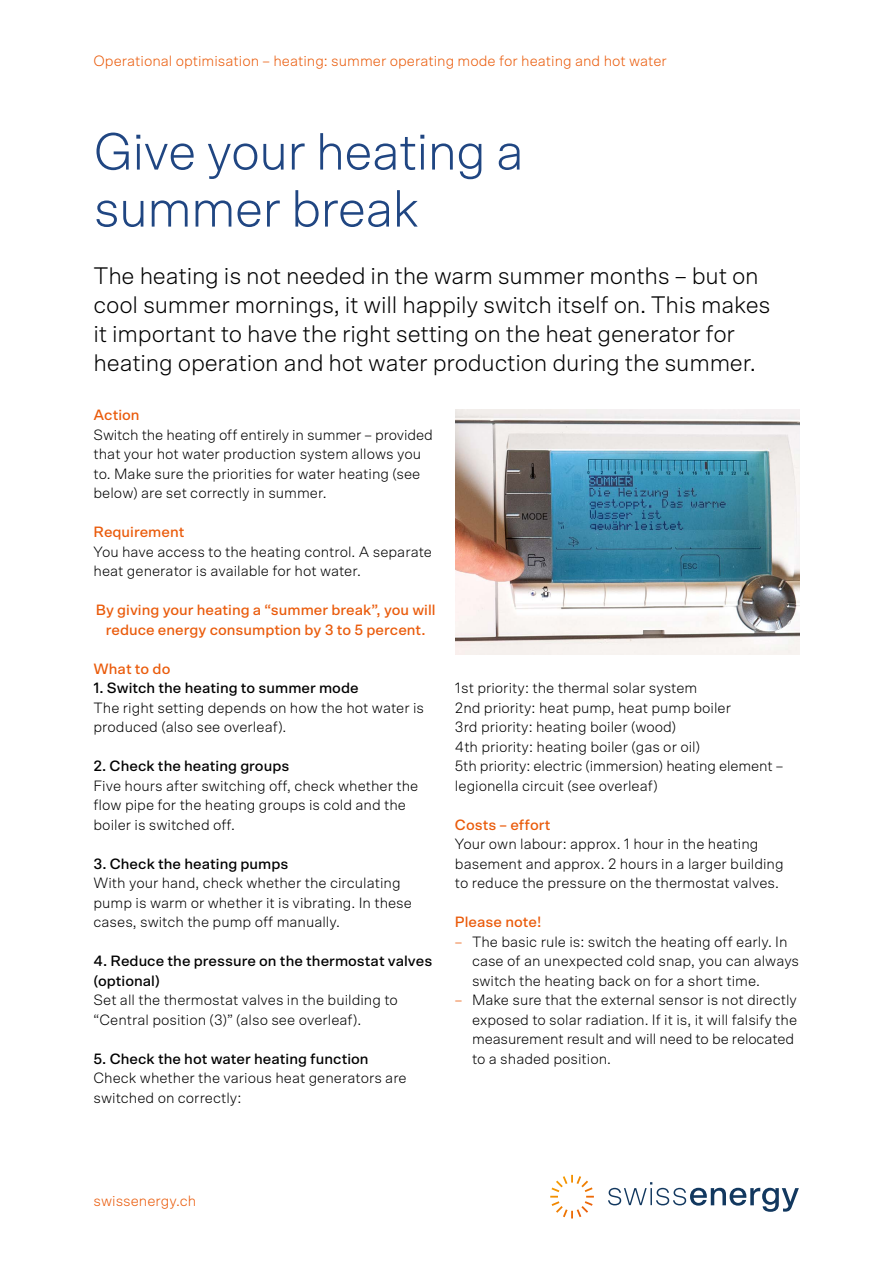
<style>
.page{position:relative;width:893px;height:1263px;background:#fff}
.page>*{position:absolute;margin:0;border:0;box-sizing:border-box;transform-origin:0 0}
.t1{font:300 52.5px/57px "Scto Grotesk A";letter-spacing:-.02em;color:#204682}
.t2{font:300 24px/29.2px "Scto Grotesk A";letter-spacing:-.01em;color:#000}
.t3{font:300 15px/19.5px "Scto Grotesk A";color:#000}
.t4{font:500 15px/19.5px "Scto Grotesk A";color:#000}
.t5{font:500 15px/19.5px "Scto Grotesk A";color:#ea5b0b;text-align:center}
.t6{font:300 15px "Scto Grotesk A";color:#ea5b0b}
.s1{color:#ea5b0b}
</style>
<div class="page">
<img style="left:455px;top:410px;width:344px;height:244px">
<svg style="left:550px;top:1175px;width:44px;height:43px"></svg>
<svg style="left:608px;top:1182px;width:191px;height:30px"></svg>
<p class="t6" style="left:94px;top:52px;width:575px">Operational optimisation – heating: summer operating mode for heating and hot water</p>
<h1 class="t1" style="left:94px;top:122px;width:432px">Give your heating a summer break</h1>
<p class="t2" style="left:94px;top:260px;width:679px">The heating is not needed in the warm summer months – but on cool summer mornings, it will happily switch itself on. This makes it important to have the right setting on the heat generator for heating operation and hot water production during the summer.</p>
<p class="t5" style="left:94px;top:405px;width:48px">Action</p>
<p class="t3" style="left:94px;top:424px;width:341px">Switch the heating off entirely in summer – provided that your hot water production system allows you to. Make sure the priorities for water heating (see below) are set correctly in summer.</p>
<p class="t5" style="left:94px;top:522px;width:92px">Requirement</p>
<p class="t3" style="left:94px;top:541px;width:340px">You have access to the heating control. A separate heat generator is available for hot water.</p>
<p class="t5" style="left:96px;top:600px;width:341px">By giving your heating a “summer break”, you will reduce energy consumption by 3 to 5 percent.</p>
<p class="t5" style="left:94px;top:658px;width:78px">What to do</p>
<p class="t4" style="left:94px;top:678px;width:267px">1. Switch the heating to summer mode</p>
<p class="t3" style="left:94px;top:697px;width:332px">The right setting depends on how the hot water is produced (also see overleaf).</p>
<p class="t4" style="left:94px;top:756px;width:197px">2. Check the heating groups</p>
<p class="t3" style="left:94px;top:775px;width:326px">Five hours after switching off, check whether the flow pipe for the heating groups is cold and the boiler is switched off.</p>
<p class="t4" style="left:94px;top:853px;width:196px">3. Check the heating pumps</p>
<p class="t3" style="left:94px;top:873px;width:320px">With your hand, check whether the circulating pump is warm or whether it is vibrating. In these cases, switch the pump off manually.</p>
<p class="t4" style="left:94px;top:951px;width:340px">4. Reduce the pressure on the thermostat valves (optional)</p>
<p class="t3" style="left:94px;top:990px;width:306px">Set all the thermostat valves in the building to “Central position (3)” (also see overleaf).</p>
<p class="t4" style="left:94px;top:1048px;width:277px">5. Check the hot water heating function</p>
<p class="t3" style="left:94px;top:1068px;width:315px">Check whether the various heat generators are switched on correctly:</p>
<p class="t3" style="left:455px;top:678px;width:330px">1st priority: the thermal solar system<br>2nd priority: heat pump, heat pump boiler<br>3rd priority: heating boiler (wood)<br>4th priority: heating boiler (gas or oil)<br>5th priority: electric (immersion) heating element – legionella circuit (see overleaf)</p>
<p class="t5" style="left:455px;top:814px;width:97px">Costs – effort</p>
<p class="t3" style="left:455px;top:834px;width:330px">Your own labour: approx. 1 hour in the heating basement and approx. 2 hours in a larger building to reduce the pressure on the thermostat valves.</p>
<p class="t5" style="left:455px;top:912px;width:88px">Please note!</p>
<p class="t3" style="left:472px;top:931px;width:329px;text-indent:-17px"><span class="s1">–</span> The basic rule is: switch the heating off early. In case of an unexpected cold snap, you can always switch the heating back on for a short time.</p>
<p class="t3" style="left:472px;top:990px;width:327px;text-indent:-17px"><span class="s1">–</span> Make sure that the external sensor is not directly exposed to solar radiation. If it is, it will falsify the measurement result and will need to be relocated to a shaded position.</p>
<p class="t6" style="left:94px;top:1191px;width:104px">swissenergy.ch</p>
</div>
